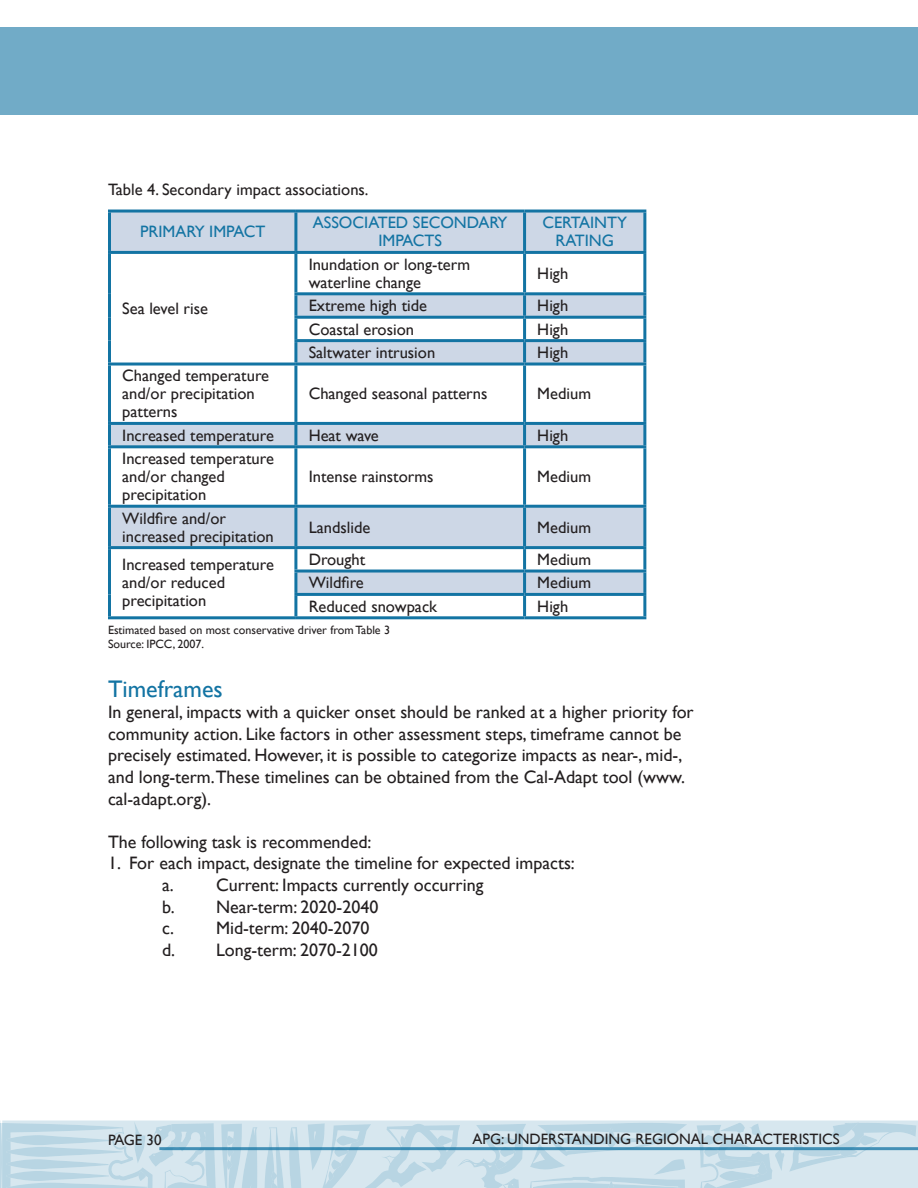
<style>
.page{position:relative;width:918px;height:1188px;background:#fff}
.page>*{position:absolute;margin:0;border:0;box-sizing:border-box;transform-origin:0 0}
.t1{font:24px "Gill Sans";color:#1374a3}
.t2{font:18px/21.6px "Gill Sans";color:#231f20}
.t3{font:16.5px/18px "Gill Sans";color:#231f20}
.t4{font:16.5px "Gill Sans";color:#1374a3}
.t5{font:15px "Gill Sans";color:#231f20}
.t6{font:12px/13.5px "Gill Sans";color:#231f20}
</style>
<div class="page">
<div style="left:0;top:27px;width:918px;height:87px;background:#71abc7"></div>
<svg style="left:258px;top:1120px;width:660px;height:68px;fill:#d7e7ef"></svg>
<svg style="left:264px;top:1127px;width:38px;height:61px"></svg>
<svg style="left:0;top:1120px;width:258px;height:68px"></svg>
<svg style="left:308px;top:1123px;width:379px;height:65px"></svg>
<svg style="left:697px;top:1122px;width:219px;height:66px"></svg>
<hr style="left:159px;top:1147px;width:759px;height:3px;background:#1374a3">
<svg style="left:111px;top:213px;width:532px;height:380px"></svg>
<hr style="left:108px;top:210px;width:188px;height:3px;background:#1374a3">
<hr style="left:108px;top:213px;width:3px;height:38px;background:#1374a3">
<hr style="left:296px;top:210px;width:229px;height:3px;background:#1374a3">
<hr style="left:525px;top:210px;width:121px;height:3px;background:#1374a3">
<hr style="left:643px;top:213px;width:3px;height:38px;background:#1374a3">
<hr style="left:108px;top:616px;width:188px;height:3px;background:#1374a3">
<hr style="left:294px;top:213px;width:3px;height:38px;background:#1374a3">
<hr style="left:108px;top:251px;width:188px;height:3px;background:#1374a3">
<hr style="left:108px;top:254px;width:3px;height:40px;background:#1374a3">
<hr style="left:296px;top:251px;width:229px;height:3px;background:#1374a3">
<hr style="left:525px;top:251px;width:121px;height:3px;background:#1374a3">
<hr style="left:643px;top:254px;width:3px;height:38px;background:#1374a3">
<hr style="left:108px;top:294px;width:3px;height:23px;background:#1374a3">
<hr style="left:643px;top:295px;width:3px;height:21px;background:#1374a3">
<hr style="left:108px;top:317px;width:3px;height:24px;background:#1374a3">
<hr style="left:643px;top:319px;width:3px;height:20px;background:#1374a3">
<hr style="left:108px;top:341px;width:3px;height:22px;background:#1374a3">
<hr style="left:643px;top:342px;width:3px;height:21px;background:#1374a3">
<hr style="left:108px;top:366px;width:3px;height:56px;background:#1374a3">
<hr style="left:643px;top:366px;width:3px;height:56px;background:#1374a3">
<hr style="left:108px;top:425px;width:3px;height:20px;background:#1374a3">
<hr style="left:643px;top:425px;width:3px;height:20px;background:#1374a3">
<hr style="left:108px;top:448px;width:3px;height:57px;background:#1374a3">
<hr style="left:643px;top:448px;width:3px;height:57px;background:#1374a3">
<hr style="left:108px;top:508px;width:3px;height:38px;background:#1374a3">
<hr style="left:643px;top:508px;width:3px;height:38px;background:#1374a3">
<hr style="left:108px;top:549px;width:3px;height:22px;background:#1374a3">
<hr style="left:643px;top:549px;width:3px;height:21px;background:#1374a3">
<hr style="left:108px;top:571px;width:3px;height:23px;background:#1374a3">
<hr style="left:643px;top:573px;width:3px;height:20px;background:#1374a3">
<hr style="left:108px;top:594px;width:3px;height:22px;background:#1374a3">
<hr style="left:643px;top:596px;width:3px;height:20px;background:#1374a3">
<hr style="left:296px;top:616px;width:229px;height:3px;background:#1374a3">
<hr style="left:525px;top:616px;width:121px;height:3px;background:#1374a3">
<hr style="left:523px;top:213px;width:3px;height:38px;background:#1374a3">
<hr style="left:294px;top:254px;width:3px;height:38px;background:#1374a3">
<hr style="left:523px;top:254px;width:3px;height:38px;background:#1374a3">
<hr style="left:294px;top:292px;width:231px;height:3px;background:#1374a3">
<hr style="left:294px;top:295px;width:3px;height:21px;background:#1374a3">
<hr style="left:525px;top:292px;width:121px;height:3px;background:#1374a3">
<hr style="left:523px;top:295px;width:3px;height:21px;background:#1374a3">
<hr style="left:294px;top:316px;width:231px;height:3px;background:#1374a3">
<hr style="left:294px;top:319px;width:3px;height:20px;background:#1374a3">
<hr style="left:525px;top:316px;width:121px;height:3px;background:#1374a3">
<hr style="left:523px;top:319px;width:3px;height:20px;background:#1374a3">
<hr style="left:294px;top:339px;width:231px;height:3px;background:#1374a3">
<hr style="left:294px;top:342px;width:3px;height:21px;background:#1374a3">
<hr style="left:525px;top:339px;width:121px;height:3px;background:#1374a3">
<hr style="left:523px;top:342px;width:3px;height:21px;background:#1374a3">
<hr style="left:108px;top:363px;width:188px;height:3px;background:#1374a3">
<hr style="left:296px;top:363px;width:229px;height:3px;background:#1374a3">
<hr style="left:294px;top:366px;width:3px;height:56px;background:#1374a3">
<hr style="left:525px;top:363px;width:121px;height:3px;background:#1374a3">
<hr style="left:523px;top:366px;width:3px;height:56px;background:#1374a3">
<hr style="left:108px;top:422px;width:188px;height:3px;background:#1374a3">
<hr style="left:296px;top:422px;width:229px;height:3px;background:#1374a3">
<hr style="left:294px;top:425px;width:3px;height:20px;background:#1374a3">
<hr style="left:525px;top:422px;width:121px;height:3px;background:#1374a3">
<hr style="left:523px;top:425px;width:3px;height:20px;background:#1374a3">
<hr style="left:108px;top:445px;width:188px;height:3px;background:#1374a3">
<hr style="left:296px;top:445px;width:229px;height:3px;background:#1374a3">
<hr style="left:294px;top:448px;width:3px;height:57px;background:#1374a3">
<hr style="left:525px;top:445px;width:121px;height:3px;background:#1374a3">
<hr style="left:523px;top:448px;width:3px;height:57px;background:#1374a3">
<hr style="left:108px;top:505px;width:188px;height:3px;background:#1374a3">
<hr style="left:296px;top:505px;width:229px;height:3px;background:#1374a3">
<hr style="left:294px;top:508px;width:3px;height:38px;background:#1374a3">
<hr style="left:525px;top:505px;width:121px;height:3px;background:#1374a3">
<hr style="left:523px;top:508px;width:3px;height:38px;background:#1374a3">
<hr style="left:108px;top:546px;width:188px;height:3px;background:#1374a3">
<hr style="left:296px;top:546px;width:229px;height:3px;background:#1374a3">
<hr style="left:294px;top:549px;width:3px;height:21px;background:#1374a3">
<hr style="left:525px;top:546px;width:121px;height:3px;background:#1374a3">
<hr style="left:523px;top:549px;width:3px;height:21px;background:#1374a3">
<hr style="left:294px;top:570px;width:231px;height:3px;background:#1374a3">
<hr style="left:294px;top:573px;width:3px;height:20px;background:#1374a3">
<hr style="left:525px;top:570px;width:121px;height:3px;background:#1374a3">
<hr style="left:523px;top:573px;width:3px;height:20px;background:#1374a3">
<hr style="left:294px;top:593px;width:231px;height:3px;background:#1374a3">
<hr style="left:294px;top:596px;width:3px;height:20px;background:#1374a3">
<hr style="left:525px;top:593px;width:121px;height:3px;background:#1374a3">
<hr style="left:523px;top:596px;width:3px;height:20px;background:#1374a3">
<p class="t3" style="left:108px;top:181px;width:262px">Table 4. Secondary impact associations.</p>
<p class="t4" style="left:140px;top:222px;width:19px">Primar</p>
<p class="t4" style="left:195px;top:222px;width:25px">y impact</p>
<p class="t4" style="left:313px;top:213px;width:22px">Associated</p>
<p class="t4" style="left:413px;top:213px;width:12px">secondar</p>
<p class="t4" style="left:498px;top:213px;width:11px">y</p>
<p class="t4" style="left:378px;top:231px;width:10px">impacts</p>
<p class="t4" style="left:542px;top:213px;width:22px">Certaint</p>
<p class="t4" style="left:617px;top:213px;width:11px">y</p>
<p class="t4" style="left:555px;top:231px;width:11px">rating</p>
<p class="t3" style="left:122px;top:300px;width:87px">Sea level rise</p>
<p class="t3" style="left:122px;top:367px;width:148px">Changed temperature and/or precipitation patterns</p>
<p class="t3" style="left:309px;top:256px;width:163px">Inundation or long-term waterline change</p>
<p class="t3" style="left:537px;top:265px;width:32px">High</p>
<p class="t3" style="left:309px;top:297px;width:120px">Extreme high tide</p>
<p class="t3" style="left:537px;top:297px;width:32px">High</p>
<p class="t3" style="left:309px;top:320px;width:107px">Coastal erosion</p>
<p class="t3" style="left:537px;top:320px;width:32px">High</p>
<p class="t3" style="left:309px;top:344px;width:128px">Saltwater intrusion</p>
<p class="t3" style="left:537px;top:344px;width:32px">High</p>
<p class="t3" style="left:309px;top:385px;width:180px">Changed seasonal patterns</p>
<p class="t3" style="left:537px;top:385px;width:55px">Medium</p>
<p class="t3" style="left:122px;top:427px;width:153px">Increased temperature</p>
<p class="t3" style="left:309px;top:427px;width:72px">Heat wave</p>
<p class="t3" style="left:537px;top:427px;width:32px">High</p>
<p class="t3" style="left:122px;top:450px;width:153px">Increased temperature and/or changed precipitation</p>
<p class="t3" style="left:309px;top:468px;width:126px">Intense rainstorms</p>
<p class="t3" style="left:537px;top:468px;width:55px">Medium</p>
<p class="t3" style="left:122px;top:509px;width:153px">Wildfire and/or increased precipitation</p>
<p class="t3" style="left:309px;top:518px;width:63px">Landslide</p>
<p class="t3" style="left:537px;top:518px;width:55px">Medium</p>
<p class="t3" style="left:122px;top:556px;width:153px">Increased temperature and/or reduced precipitation</p>
<p class="t3" style="left:309px;top:551px;width:58px">Drought</p>
<p class="t3" style="left:537px;top:551px;width:55px">Medium</p>
<p class="t3" style="left:309px;top:574px;width:57px">Wildfire</p>
<p class="t3" style="left:537px;top:574px;width:55px">Medium</p>
<p class="t3" style="left:309px;top:598px;width:130px">Reduced snowpack</p>
<p class="t3" style="left:537px;top:598px;width:32px">High</p>
<p class="t6" style="left:108px;top:624px;width:284px">Estimated based on most conservative driver from Table 3<br>Source: IPCC, 2007.</p>
<h1 class="t1" style="left:108px;top:675px;width:116px">Timeframes</h1>
<p class="t2" style="left:108px;top:702px;width:587px">In general, impacts with a quicker onset should be ranked at a higher priority for community action. Like factors in other assessment steps, timeframe cannot be precisely estimated. However, it is possible to categorize impacts as near-, mid-, and long-term.These timelines can be obtained from the Cal-Adapt tool (www. cal-adapt.org).</p>
<p class="t2" style="left:108px;top:831px;width:265px">The following task is recommended:</p>
<p class="t2" style="left:162px;top:853px;width:414px;text-indent:-54px">1. For each impact, designate the timeline for expected impacts: a. Current: Impacts currently occurring<br>b. Near-term: 2020-2040<br>c. Mid-term: 2040-2070<br>d. Long-term: 2070-2100</p>
<p class="t5" style="left:108px;top:1131px;width:55px">PAGE 30</p>
<p class="t5" style="left:472px;top:1131px;width:369px">APG: UNDERSTANDING REGIONAL CHARACTERISTICS</p>
</div>
